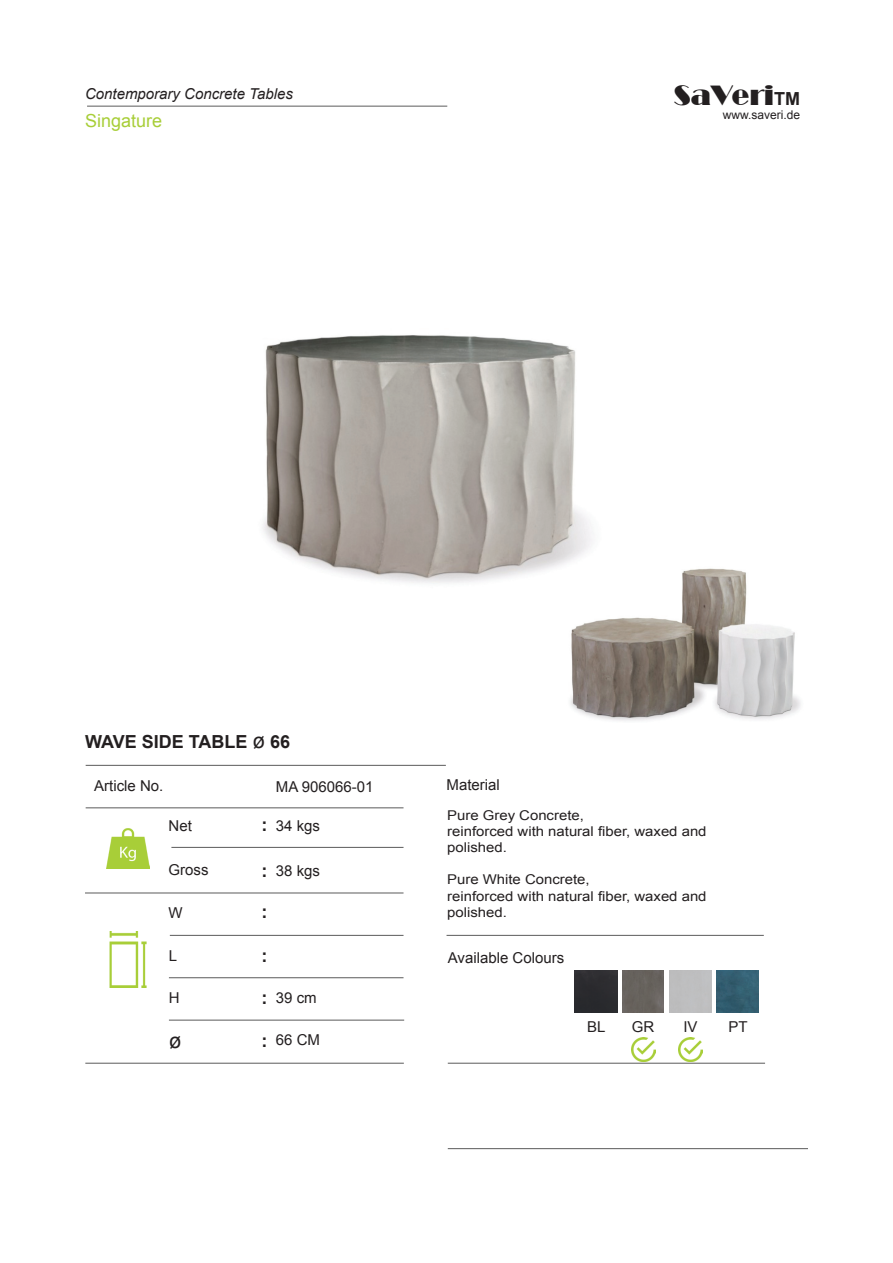
<style>
.page{position:relative;width:893px;height:1263px;background:#fff}
.page>*{position:absolute;margin:0;border:0;box-sizing:border-box;transform-origin:0 0}
.t1{font:27px "Broadway BT";color:#231f20}
.t2{font:21px "Arial";color:#231f20}
.t3{font:700 18px "Arial";color:#231f20}
.t4{font:18px "Arial";color:#a8ce38}
.t5{font:15px "Arial";color:#231f20}
.t6{font:italic 15px "Arial";color:#231f20}
.t7{font:13.5px/16.2px "Arial";color:#231f20;scale:1.1 1}
.t8{font:12px "Arial";color:#231f20}
.s1{font-family:"Arial";font-weight:700;font-size:18px}
.s2{font-weight:400;font-size:21px}
</style>
<div class="page">
<hr style="left:448px;top:1148px;width:360px;height:1px;background:#5b5b5b">
<hr style="left:86px;top:765px;width:360px;height:1px;background:#5b5b5b">
<hr style="left:87px;top:106px;width:360px;height:1px;background:#5b5b5b">
<img style="left:107px;top:828px;width:43px;height:41px">
<img style="left:109px;top:932px;width:38px;height:56px">
<div style="left:574px;top:970px;width:43px;height:43px;background:#2b2b2f"></div>
<img style="left:570px;top:568px;width:231px;height:153px">
<img style="left:263px;top:335px;width:345px;height:258px">
<hr style="left:86px;top:807px;width:317px;height:1px;background:#5b5b5b">
<hr style="left:85px;top:893px;width:318px;height:1px;background:#5b5b5b">
<hr style="left:170px;top:935px;width:233px;height:1px;background:#5b5b5b">
<hr style="left:169px;top:977px;width:234px;height:1px;background:#5b5b5b">
<hr style="left:169px;top:1020px;width:235px;height:1px;background:#5b5b5b">
<hr style="left:171px;top:847px;width:232px;height:1px;background:#5b5b5b">
<hr style="left:447px;top:935px;width:317px;height:1px;background:#5b5b5b">
<div style="left:622px;top:970px;width:42px;height:42px;background:#67635d"></div>
<img style="left:717px;top:970px;width:41px;height:42px">
<hr style="left:448px;top:1063px;width:317px;height:1px;background:#5b5b5b">
<img style="left:631px;top:1037px;width:24px;height:24px">
<img style="left:679px;top:1037px;width:24px;height:24px">
<hr style="left:85px;top:1063px;width:319px;height:1px;background:#5b5b5b">
<p class="t6" style="left:85px;top:84px;width:209px">Contemporary Concrete Tables</p>
<h3 class="t4" style="left:85px;top:108px;width:79px">Singature</h3>
<h1 class="t1" style="left:674px;top:78px;width:128px">SaVeri<span class="s1">TM</span></h1>
<p class="t8" style="left:723px;top:107px;width:79px">www.saveri.de</p>
<h3 class="t3" style="left:85px;top:730px;width:207px">WAVE SIDE TABLE <span class="s2">ø</span> 66</h3>
<p class="t5" style="left:94px;top:776px;width:71px">Article No.</p>
<p class="t5" style="left:276px;top:776px;width:99px">MA 906066-01</p>
<p class="t5" style="left:169px;top:816px;width:25px">Net</p>
<p class="t5" style="left:169px;top:860px;width:42px">Gross</p>
<p class="t5" style="left:169px;top:903px;width:16px">W</p>
<p class="t5" style="left:169px;top:946px;width:10px">L</p>
<p class="t5" style="left:169px;top:988px;width:12px">H</p>
<h2 class="t2" style="left:169px;top:1027px;width:14px">ø</h2>
<h3 class="t3" style="left:261px;top:813px;width:7px">:</h3>
<h3 class="t3" style="left:261px;top:858px;width:7px">:</h3>
<h3 class="t3" style="left:261px;top:899px;width:7px">:</h3>
<h3 class="t3" style="left:261px;top:944px;width:7px">:</h3>
<h3 class="t3" style="left:261px;top:986px;width:7px">:</h3>
<h3 class="t3" style="left:261px;top:1029px;width:7px">:</h3>
<p class="t5" style="left:276px;top:816px;width:46px">34 kgs</p>
<p class="t5" style="left:276px;top:861px;width:46px">38 kgs</p>
<p class="t5" style="left:276px;top:987px;width:42px">39 cm</p>
<p class="t5" style="left:276px;top:1030px;width:46px">66 CM</p>
<p class="t5" style="left:447px;top:775px;width:55px">Material</p>
<p class="t7" style="left:447px;top:807px;width:237px">Pure Grey Concrete,<br>reinforced with natural fiber, waxed and polished.</p>
<p class="t7" style="left:447px;top:872px;width:237px">Pure White Concrete,<br>reinforced with natural fiber, waxed and polished.</p>
<p class="t5" style="left:448px;top:948px;width:118px">Available Colours</p>
<p class="t5" style="left:587px;top:1017px;width:20px">BL</p>
<p class="t5" style="left:632px;top:1017px;width:24px">GR</p>
<p class="t5" style="left:683px;top:1017px;width:16px">IV</p>
<p class="t5" style="left:728px;top:1017px;width:21px">PT</p>
</div>
